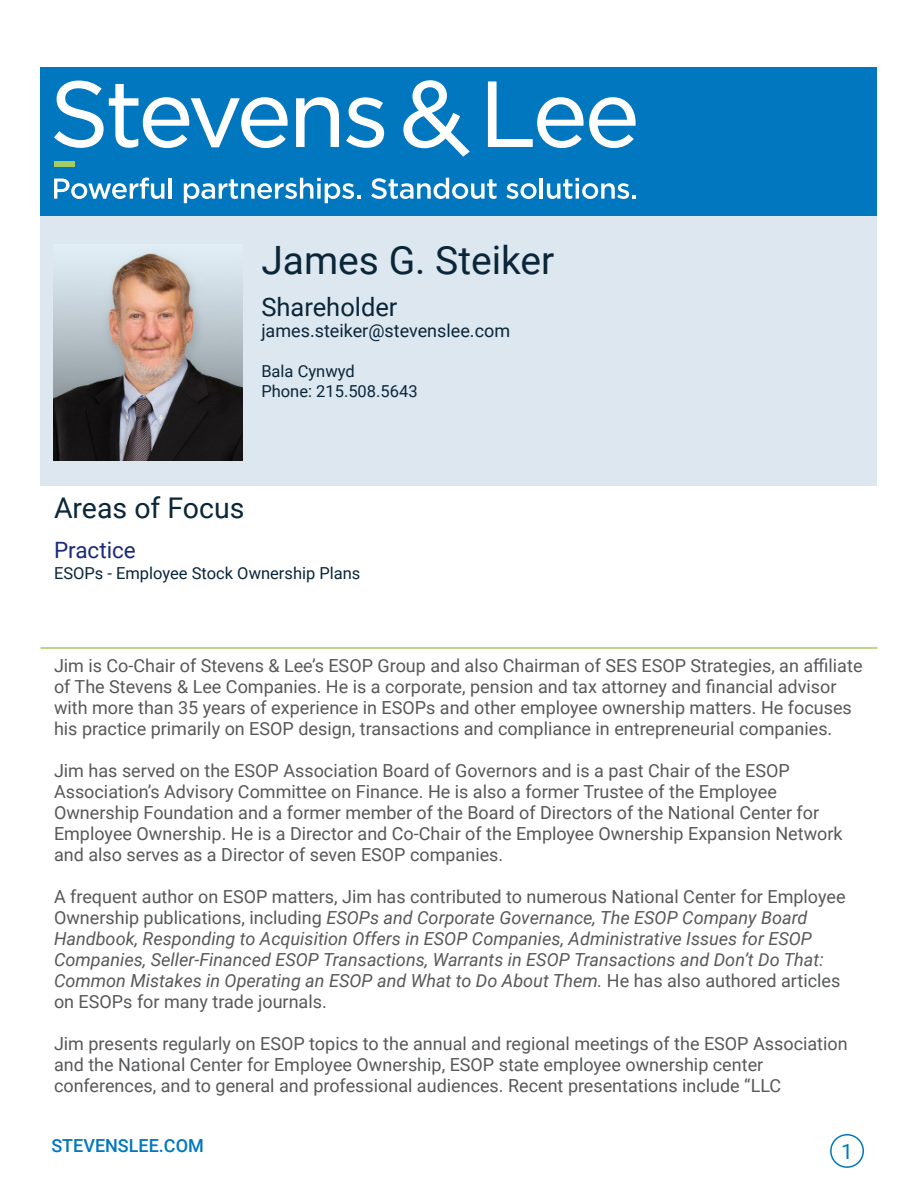
<style>
.page{position:relative;width:918px;height:1188px;background:#fff}
.page>*{position:absolute;margin:0;border:0;box-sizing:border-box;transform-origin:0 0}
.t1{font:39px "Roboto";color:#0a2639}
.t2{font:28.5px "Roboto";color:#0a2639}
.t3{font:25.5px "Roboto";color:#0a2639}
.t4{font:22.5px "Roboto";color:#1a2a7a}
.t5{font:21px "Roboto";color:#0077bf}
.t6{font:18px/21px "Roboto";color:#57585a}
.t7{font:italic 18px/21px "Roboto";color:#57585a}
.t8{font:18px "Roboto";color:#0a2639}
.t9{font:500 18px "Roboto";color:#0077bf}
.t10{font:16.5px/19.8px "Roboto";color:#0a2639}
.s1{font-style:normal}
</style>
<div class="page">
<div style="left:830px;top:1134px;width:34px;height:34px;border:2px solid #0077bf;border-radius:50%"></div>
<div style="left:40px;top:68px;width:838px;height:148px;background:#0077bf"></div>
<svg style="left:54px;top:81px;width:234px;height:67px"></svg>
<svg style="left:296px;top:97px;width:43px;height:50px"></svg>
<svg style="left:346px;top:97px;width:38px;height:51px"></svg>
<svg style="left:488px;top:81px;width:148px;height:67px"></svg>
<svg style="left:403px;top:80px;width:67px;height:77px"></svg>
<svg style="left:54px;top:178px;width:110px;height:21px"></svg>
<hr style="left:168px;top:178px;width:4px;height:21px;background:#fff">
<svg style="left:184px;top:178px;width:176px;height:25px"></svg>
<svg style="left:371px;top:178px;width:126px;height:21px"></svg>
<svg style="left:506px;top:183px;width:31px;height:16px"></svg>
<hr style="left:540px;top:178px;width:3px;height:21px;background:#fff">
<svg style="left:547px;top:178px;width:89px;height:21px"></svg>
<div style="left:40px;top:216px;width:838px;height:270px;background:#dce7ef"></div>
<div style="left:54px;top:161px;width:21px;height:5px;background:#a2cf5f"></div>
<hr style="left:40px;top:647px;width:838px;height:2px;background:#a2cf5f">
<img style="left:53px;top:253px;width:190px;height:207px">
<p class="t1" style="left:261px;top:233px;width:295px">James G. Steiker</p>
<p class="t3" style="left:261px;top:289px;width:138px">Shareholder</p>
<p class="t8" style="left:261px;top:318px;width:250px">james.steiker@stevenslee.com</p>
<p class="t10" style="left:261px;top:361px;width:158px">Bala Cynwyd<br>Phone: 215.508.5643</p>
<p class="t2" style="left:54px;top:488px;width:192px">Areas of Focus</p>
<p class="t4" style="left:54px;top:535px;width:83px">Practice</p>
<p class="t10" style="left:54px;top:563px;width:308px">ESOPs - Employee Stock Ownership Plans</p>
<p class="t6" style="left:54px;top:655px;width:810px">Jim is Co-Chair of Stevens &amp; Lee’s ESOP Group and also Chairman of SES ESOP Strategies, an affiliate of The Stevens &amp; Lee Companies. He is a corporate, pension and tax attorney and financial advisor with more than 35 years of experience in ESOPs and other employee ownership matters. He focuses his practice primarily on ESOP design, transactions and compliance in entrepreneurial companies.</p>
<p class="t6" style="left:54px;top:760px;width:790px">Jim has served on the ESOP Association Board of Governors and is a past Chair of the ESOP Association’s Advisory Committee on Finance. He is also a former Trustee of the Employee Ownership Foundation and a former member of the Board of Directors of the National Center for Employee Ownership. He is a Director and Co-Chair of the Employee Ownership Expansion Network and also serves as a Director of seven ESOP companies.</p>
<p class="t7" style="left:54px;top:886px;width:793px"><span class="s1">A frequent author on ESOP matters, Jim has contributed to numerous National Center for Employee Ownership publications, including</span> ESOPs and Corporate Governance, The ESOP Company Board Handbook, Responding to Acquisition Offers in ESOP Companies, Administrative Issues for ESOP Companies, Seller-Financed ESOP Transactions, Warrants in ESOP Transactions and Don’t Do That:<br>Common Mistakes in Operating an ESOP and What to Do About Them. <span class="s1">He has also authored articles on ESOPs for many trade journals.</span></p>
<p class="t6" style="left:54px;top:1033px;width:795px">Jim presents regularly on ESOP topics to the annual and regional meetings of the ESOP Association and the National Center for Employee Ownership, ESOP state employee ownership center conferences, and to general and professional audiences. Recent presentations include “LLC</p>
<p class="t9" style="left:51px;top:1133px;width:154px">STEVENSLEE.COM</p>
<p class="t5" style="left:841px;top:1137px;width:13px">1</p>
</div>
